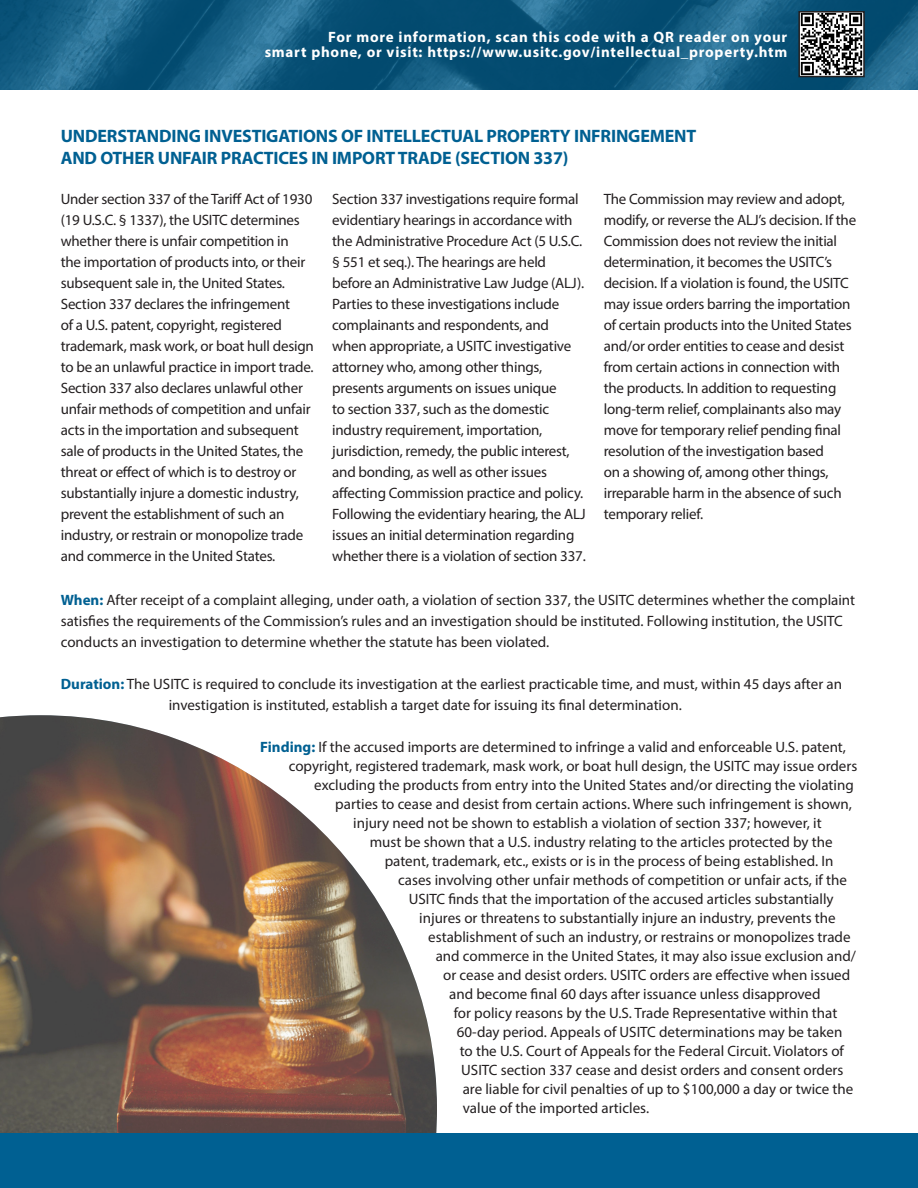
<style>
.page{position:relative;width:918px;height:1188px;background:#fff}
.page>*{position:absolute;margin:0;border:0;box-sizing:border-box;transform-origin:0 0}
.sub_head_span{font:700 18px/21.6px "Myriad Pro";letter-spacing:-.01em;color:#006092}
.body{font:15px/21px "Myriad Pro";letter-spacing:-.015em;color:#231f20}
.body_lead-in_copy{font:15px "Myriad Pro";color:#231f20}
.body_lead-in{font:15px/21px "Myriad Pro";color:#231f20}
.url{font:700 15px/15px "Myriad Pro";letter-spacing:.05em;color:#fff;text-align:right}
.s1{font-weight:700;color:#006092}
</style>
<div class="page">
<img style="left:0;top:715px;width:437px;height:418px">
<svg style="left:0;top:0;width:918px;height:90px;background:#11597e"></svg>
<div style="left:0;top:1133px;width:918px;height:55px;background:#006092"></div>
<img style="left:801px;top:14px;width:61px;height:60px">
<div style="left:798px;top:11px;width:67px;height:66px;border:2px solid #231f20"></div>
<p class="url" style="left:265px;top:29px;width:524px">For more information, scan this code with a QR reader on your<br>smart phone, or visit: https://www.usitc.gov/intellectual_property.htm</p>
<h4 class="sub_head_span" style="left:61px;top:125px;width:637px">UNDERSTANDING INVESTIGATIONS OF INTELLECTUAL PROPERTY INFRINGEMENT<br>AND OTHER UNFAIR PRACTICES IN IMPORT TRADE (SECTION 337)</h4>
<p class="body" style="left:61px;top:188px;width:255px">Under section 337 of the Tariff Act of 1930 (19 U.S.C. § 1337), the USITC determines whether there is unfair competition in<br>the importation of products into, or their subsequent sale in, the United States.<br>Section 337 declares the infringement<br>of a U.S. patent, copyright, registered trademark, mask work, or boat hull design to be an unlawful practice in import trade.<br>Section 337 also declares unlawful other unfair methods of competition and unfair acts in the importation and subsequent sale of products in the United States, the threat or effect of which is to destroy or substantially injure a domestic industry, prevent the establishment of such an industry, or restrain or monopolize trade and commerce in the United States.</p>
<p class="body" style="left:332px;top:188px;width:255px">Section 337 investigations require formal evidentiary hearings in accordance with the Administrative Procedure Act (5 U.S.C. § 551 et seq.). The hearings are held before an Administrative Law Judge (ALJ).<br>Parties to these investigations include complainants and respondents, and when appropriate, a USITC investigative attorney who, among other things, presents arguments on issues unique<br>to section 337, such as the domestic industry requirement, importation, jurisdiction, remedy, the public interest, and bonding, as well as other issues affecting Commission practice and policy.<br>Following the evidentiary hearing, the ALJ issues an initial determination regarding whether there is a violation of section 337.</p>
<p class="body" style="left:604px;top:188px;width:254px">The Commission may review and adopt, modify, or reverse the ALJ’s decision. If the Commission does not review the initial determination, it becomes the USITC’s decision. If a violation is found, the USITC may issue orders barring the importation of certain products into the United States and/or order entities to cease and desist from certain actions in connection with the products. In addition to requesting long-term relief, complainants also may move for temporary relief pending final resolution of the investigation based<br>on a showing of, among other things, irreparable harm in the absence of such temporary relief.</p>
<p class="body_lead-in" style="left:61px;top:589px;width:796px"><span class="s1">When:</span> After receipt of a complaint alleging, under oath, a violation of section 337, the USITC determines whether the complaint satisfies the requirements of the Commission’s rules and an investigation should be instituted. Following institution, the USITC conducts an investigation to determine whether the statute has been violated.</p>
<p class="body_lead-in" style="left:169px;top:673px;width:675px;text-indent:-108px"><span class="s1">Duration:</span> The USITC is required to conclude its investigation at the earliest practicable time, and must, within 45 days after an investigation is instituted, establish a target date for issuing its final determination.</p>
<p class="body_lead-in_copy" style="left:260px;top:737px;width:587px"><span class="s1">Finding:</span> If the accused imports are determined to infringe a valid and enforceable U.S. patent,</p>
<p class="body_lead-in_copy" style="left:289px;top:756px;width:570px">copyright, registered trademark, mask work, or boat hull design, the USITC may issue orders</p>
<p class="body_lead-in_copy" style="left:314px;top:775px;width:541px">excluding the products from entry into the United States and/or directing the violating</p>
<p class="body_lead-in_copy" style="left:335px;top:794px;width:518px">parties to cease and desist from certain actions. Where such infringement is shown,</p>
<p class="body_lead-in_copy" style="left:353px;top:813px;width:470px">injury need not be shown to establish a violation of section 337; however, it</p>
<p class="body_lead-in_copy" style="left:370px;top:832px;width:464px">must be shown that a U.S. industry relating to the articles protected by the</p>
<p class="body_lead-in_copy" style="left:385px;top:852px;width:450px">patent, trademark, etc., exists or is in the process of being established. In</p>
<p class="body_lead-in_copy" style="left:398px;top:871px;width:450px">cases involving other unfair methods of competition or unfair acts, if the</p>
<p class="body_lead-in_copy" style="left:409px;top:890px;width:426px">USITC finds that the importation of the accused articles substantially</p>
<p class="body_lead-in_copy" style="left:419px;top:909px;width:418px">injures or threatens to substantially injure an industry, prevents the</p>
<p class="body_lead-in_copy" style="left:428px;top:928px;width:424px">establishment of such an industry, or restrains or monopolizes trade</p>
<p class="body_lead-in_copy" style="left:436px;top:947px;width:422px">and commerce in the United States, it may also issue exclusion and/</p>
<p class="body_lead-in_copy" style="left:443px;top:966px;width:408px">or cease and desist orders. USITC orders are effective when issued</p>
<p class="body_lead-in_copy" style="left:449px;top:985px;width:373px">and become final 60 days after issuance unless disapproved</p>
<p class="body_lead-in_copy" style="left:454px;top:1004px;width:385px">for policy reasons by the U.S. Trade Representative within that</p>
<p class="body_lead-in_copy" style="left:457px;top:1023px;width:387px">60-day period. Appeals of USITC determinations may be taken</p>
<p class="body_lead-in_copy" style="left:460px;top:1042px;width:386px">to the U.S. Court of Appeals for the Federal Circuit. Violators of</p>
<p class="body_lead-in_copy" style="left:461px;top:1061px;width:384px">USITC section 337 cease and desist orders and consent orders</p>
<p class="body_lead-in_copy" style="left:463px;top:1080px;width:392px">are liable for civil penalties of up to $100,000 a day or twice the</p>
<p class="body_lead-in_copy" style="left:463px;top:1099px;width:188px">value of the imported articles.</p>
</div>
